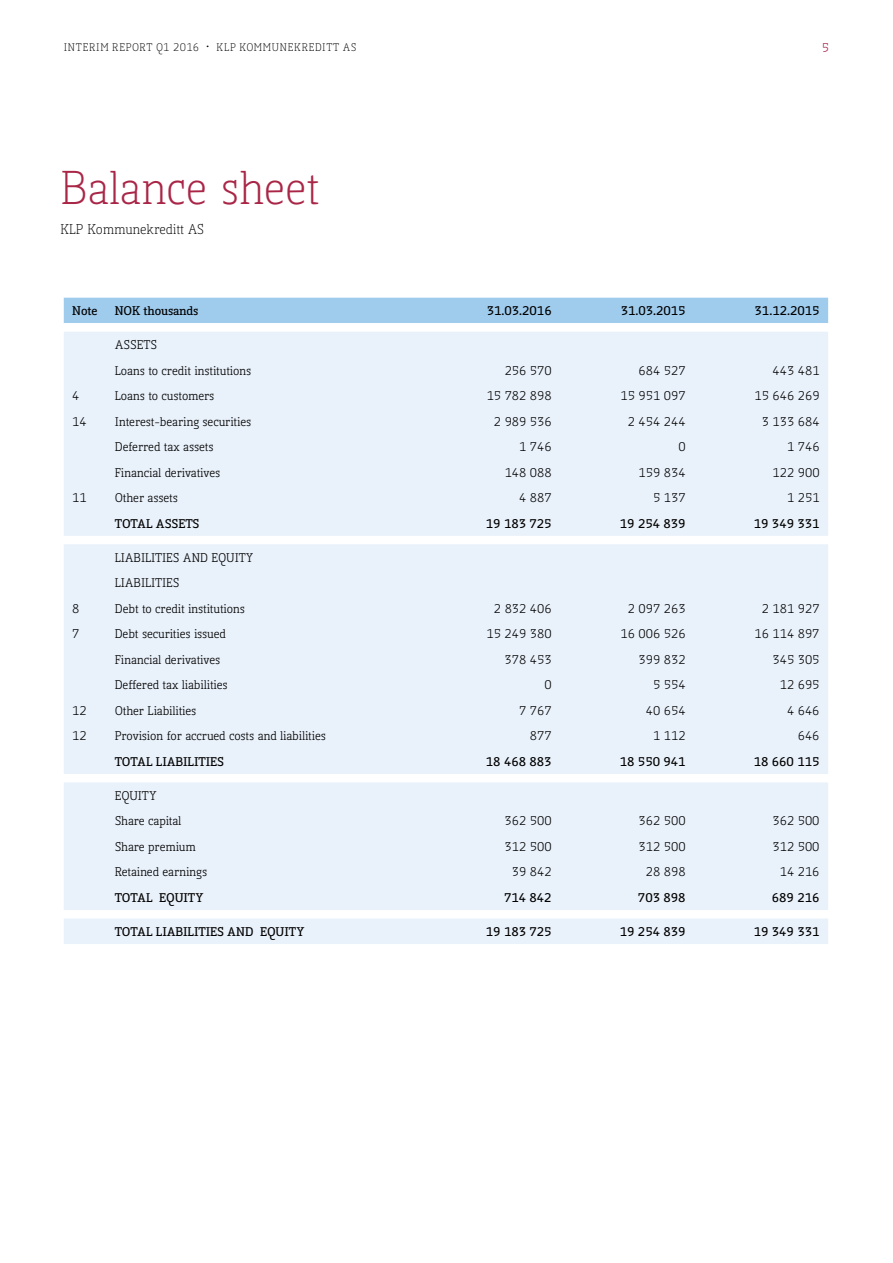
<style>
.page{position:relative;width:893px;height:1263px;background:#fff}
.page>*{position:absolute;margin:0;border:0;box-sizing:border-box;transform-origin:0 0}
.t1{font:300 45px "Kofi Pure Serif";color:#a92647}
.t2{font:300 13.5px "Kofi Pure Serif";color:#000}
.t3{font:12px/25.5px "Kofi Pure Serif";color:#000}
.t4{font:700 12px "Kofi Pure Serif";color:#000}
.t5{font:12px "Kofi Pure Serif";color:#a7214d}
.t6{font:300 10.5px "Kofi Pure Serif";letter-spacing:.075em;color:#000}
</style>
<div class="page">
<div style="left:64px;top:298px;width:764px;height:25px;background:#9fcbed"></div>
<div style="left:64px;top:332px;width:764px;height:612px;background:#e9f1fa"></div>
<p class="t6" style="left:64px;top:40px;width:294px">INTERIM REPORT Q1 2016 • KLP KOMMUNEKREDITT AS</p>
<p class="t5" style="left:822px;top:40px;width:9px">5</p>
<h1 class="t1" style="left:61px;top:161px;width:260px">Balance sheet</h1>
<p class="t2" style="left:61px;top:221px;width:145px">KLP Kommunekreditt AS</p>
<p class="t4" style="left:72px;top:302px;width:27px">Note</p>
<p class="t4" style="left:115px;top:302px;width:85px">NOK thousands</p>
<p class="t4" style="left:487px;top:302px;width:67px">31.03.2016</p>
<p class="t4" style="left:621px;top:302px;width:67px">31.03.2015</p>
<p class="t4" style="left:755px;top:302px;width:67px">31.12.2015</p>
<p class="t3" style="left:115px;top:332px;width:138px">ASSETS<br>Loans to credit institutions</p>
<p class="t3" style="left:505px;top:358px;width:49px">256 570</p>
<p class="t3" style="left:639px;top:358px;width:49px">684 527</p>
<p class="t3" style="left:773px;top:358px;width:49px">443 481</p>
<p class="t3" style="left:72px;top:383px;width:9px">4</p>
<p class="t3" style="left:115px;top:383px;width:101px">Loans to customers</p>
<p class="t3" style="left:487px;top:383px;width:67px">15 782 898</p>
<p class="t3" style="left:621px;top:383px;width:67px">15 951 097</p>
<p class="t3" style="left:755px;top:383px;width:67px">15 646 269</p>
<p class="t3" style="left:72px;top:409px;width:16px">14</p>
<p class="t3" style="left:115px;top:409px;width:138px">Interest-bearing securities</p>
<p class="t3" style="left:494px;top:409px;width:59px">2 989 536</p>
<p class="t3" style="left:628px;top:409px;width:59px">2 454 244</p>
<p class="t3" style="left:762px;top:409px;width:59px">3 133 684</p>
<p class="t3" style="left:115px;top:434px;width:100px">Deferred tax assets</p>
<p class="t3" style="left:519px;top:434px;width:34px">1 746</p>
<p class="t3" style="left:678px;top:434px;width:9px">0</p>
<p class="t3" style="left:787px;top:434px;width:34px">1 746</p>
<p class="t3" style="left:115px;top:460px;width:107px">Financial derivatives</p>
<p class="t3" style="left:505px;top:460px;width:49px">148 088</p>
<p class="t3" style="left:639px;top:460px;width:49px">159 834</p>
<p class="t3" style="left:772px;top:460px;width:49px">122 900</p>
<p class="t3" style="left:72px;top:485px;width:16px">11</p>
<p class="t3" style="left:115px;top:485px;width:64px">Other assets</p>
<p class="t3" style="left:519px;top:485px;width:34px">4 887</p>
<p class="t3" style="left:653px;top:485px;width:34px">5 137</p>
<p class="t3" style="left:787px;top:485px;width:34px">1 251</p>
<p class="t4" style="left:115px;top:515px;width:86px">TOTAL ASSETS</p>
<p class="t4" style="left:486px;top:515px;width:67px">19 183 725</p>
<p class="t4" style="left:620px;top:515px;width:67px">19 254 839</p>
<p class="t4" style="left:754px;top:515px;width:67px">19 349 331</p>
<p class="t3" style="left:115px;top:545px;width:140px">LIABILITIES AND EQUITY<br>LIABILITIES</p>
<p class="t3" style="left:72px;top:596px;width:9px">8</p>
<p class="t3" style="left:115px;top:596px;width:132px">Debt to credit institutions</p>
<p class="t3" style="left:494px;top:596px;width:59px">2 832 406</p>
<p class="t3" style="left:628px;top:596px;width:59px">2 097 263</p>
<p class="t3" style="left:762px;top:596px;width:59px">2 181 927</p>
<p class="t3" style="left:72px;top:621px;width:9px">7</p>
<p class="t3" style="left:115px;top:621px;width:113px">Debt securities issued</p>
<p class="t3" style="left:487px;top:621px;width:67px">15 249 380</p>
<p class="t3" style="left:621px;top:621px;width:67px">16 006 526</p>
<p class="t3" style="left:754px;top:621px;width:67px">16 114 897</p>
<p class="t3" style="left:115px;top:647px;width:107px">Financial derivatives</p>
<p class="t3" style="left:505px;top:647px;width:49px">378 453</p>
<p class="t3" style="left:639px;top:647px;width:49px">399 832</p>
<p class="t3" style="left:772px;top:647px;width:49px">345 305</p>
<p class="t3" style="left:115px;top:672px;width:114px">Deffered tax liabilities</p>
<p class="t3" style="left:544px;top:672px;width:9px">0</p>
<p class="t3" style="left:653px;top:672px;width:34px">5 554</p>
<p class="t3" style="left:780px;top:672px;width:41px">12 695</p>
<p class="t3" style="left:72px;top:698px;width:16px">12</p>
<p class="t3" style="left:115px;top:698px;width:83px">Other Liabilities</p>
<p class="t3" style="left:519px;top:698px;width:34px">7 767</p>
<p class="t3" style="left:646px;top:698px;width:41px">40 654</p>
<p class="t3" style="left:787px;top:698px;width:34px">4 646</p>
<p class="t3" style="left:72px;top:723px;width:16px">12</p>
<p class="t3" style="left:115px;top:723px;width:213px">Provision for accrued costs and liabilities</p>
<p class="t3" style="left:530px;top:723px;width:23px">877</p>
<p class="t3" style="left:653px;top:723px;width:34px">1 112</p>
<p class="t3" style="left:798px;top:723px;width:23px">646</p>
<p class="t4" style="left:115px;top:753px;width:111px">TOTAL LIABILITIES</p>
<p class="t4" style="left:486px;top:753px;width:67px">18 468 883</p>
<p class="t4" style="left:620px;top:753px;width:67px">18 550 941</p>
<p class="t4" style="left:754px;top:753px;width:67px">18 660 115</p>
<p class="t3" style="left:115px;top:783px;width:68px">EQUITY<br>Share capital</p>
<p class="t3" style="left:505px;top:808px;width:49px">362 500</p>
<p class="t3" style="left:638px;top:808px;width:49px">362 500</p>
<p class="t3" style="left:772px;top:808px;width:49px">362 500</p>
<p class="t3" style="left:115px;top:834px;width:82px">Share premium</p>
<p class="t3" style="left:505px;top:834px;width:49px">312 500</p>
<p class="t3" style="left:638px;top:834px;width:49px">312 500</p>
<p class="t3" style="left:772px;top:834px;width:49px">312 500</p>
<p class="t3" style="left:115px;top:859px;width:94px">Retained earnings</p>
<p class="t3" style="left:512px;top:859px;width:41px">39 842</p>
<p class="t3" style="left:646px;top:859px;width:41px">28 898</p>
<p class="t3" style="left:780px;top:859px;width:41px">14 216</p>
<p class="t4" style="left:115px;top:889px;width:90px">TOTAL EQUITY</p>
<p class="t4" style="left:504px;top:889px;width:49px">714 842</p>
<p class="t4" style="left:638px;top:889px;width:49px">703 898</p>
<p class="t4" style="left:772px;top:889px;width:49px">689 216</p>
<p class="t4" style="left:115px;top:923px;width:191px">TOTAL LIABILITIES AND EQUITY</p>
<p class="t4" style="left:486px;top:923px;width:67px">19 183 725</p>
<p class="t4" style="left:620px;top:923px;width:67px">19 254 839</p>
<p class="t4" style="left:754px;top:923px;width:67px">19 349 331</p>
</div>
